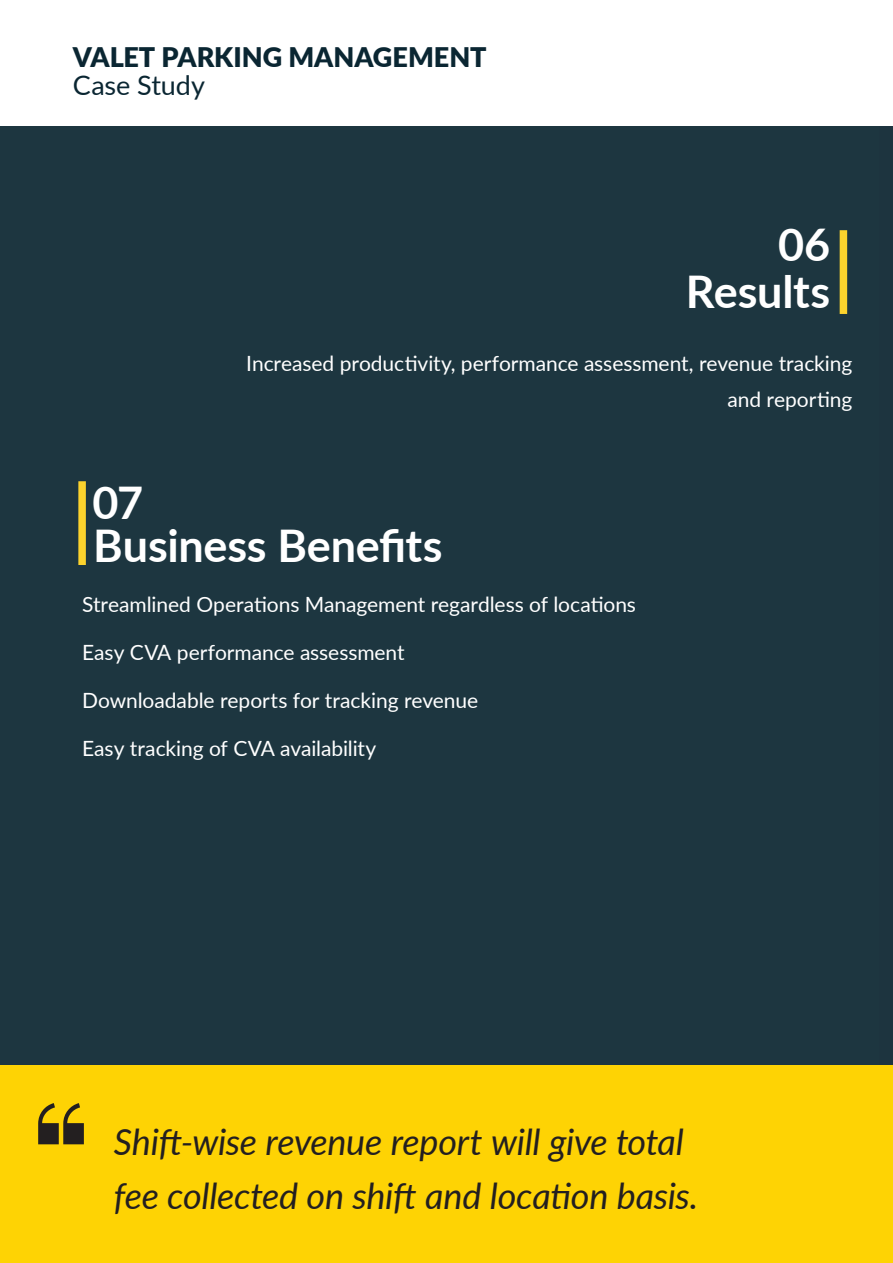
<style>
.page{position:relative;width:893px;height:1263px;background:#fff}
.page>*{position:absolute;margin:0;border:0;box-sizing:border-box;transform-origin:0 0}
.t1{font:700 45px "Lato";letter-spacing:-.005em;color:#fff}
.t2{font:italic 36px/54px "Lato";letter-spacing:-.01em;color:#231f20}
.t3{font:900 27px "Lato";color:#0a2632}
.t4{font:27px "Lato";letter-spacing:-.005em;color:#0a2632}
.t5{font:21px/36px "Lato";letter-spacing:-.005em;color:#fff;text-align:right}
</style>
<div class="page">
<div style="left:0;top:127px;width:893px;height:1136px;background:#1d3640"></div>
<div style="left:0;top:1065px;width:893px;height:198px;background:#fed304"></div>
<svg style="left:38px;top:1103px;width:46px;height:41px"></svg>
<div style="left:879px;top:126px;width:14px;height:1137px;background:#1d343f"></div>
<div style="left:878px;top:1065px;width:15px;height:198px;background:#fed304"></div>
<div style="left:840px;top:230px;width:7px;height:84px;background:#fcd32d"></div>
<div style="left:78px;top:481px;width:8px;height:84px;background:#fcd32d"></div>
<p class="t3" style="left:73px;top:37px;width:415px">VALET PARKING MANAGEMENT</p>
<p class="t4" style="left:73px;top:66px;width:134px">Case Study</p>
<h1 class="t1" style="left:778px;top:212px;width:54px">06</h1>
<h1 class="t1" style="left:686px;top:258px;width:146px">Results</h1>
<h1 class="t1" style="left:92px;top:469px;width:52px">07</h1>
<p class="t5" style="left:246px;top:345px;width:608px">Increased productivity, performance assessment, revenue tracking and reporting</p>
<h1 class="t1" style="left:93px;top:513px;width:351px">Business Benefits</h1>
<p class="t5" style="left:82px;top:585px;width:555px">Streamlined Operations Management regardless of locations</p>
<p class="t5" style="left:82px;top:633px;width:324px">Easy CVA performance assessment</p>
<p class="t5" style="left:82px;top:681px;width:398px">Downloadable reports for tracking revenue</p>
<p class="t5" style="left:82px;top:729px;width:296px">Easy tracking of CVA availability</p>
<h2 class="t2" style="left:114px;top:1114px;width:586px">Shift-wise revenue report will give total fee collected on shift and location basis.</h2>
</div>
